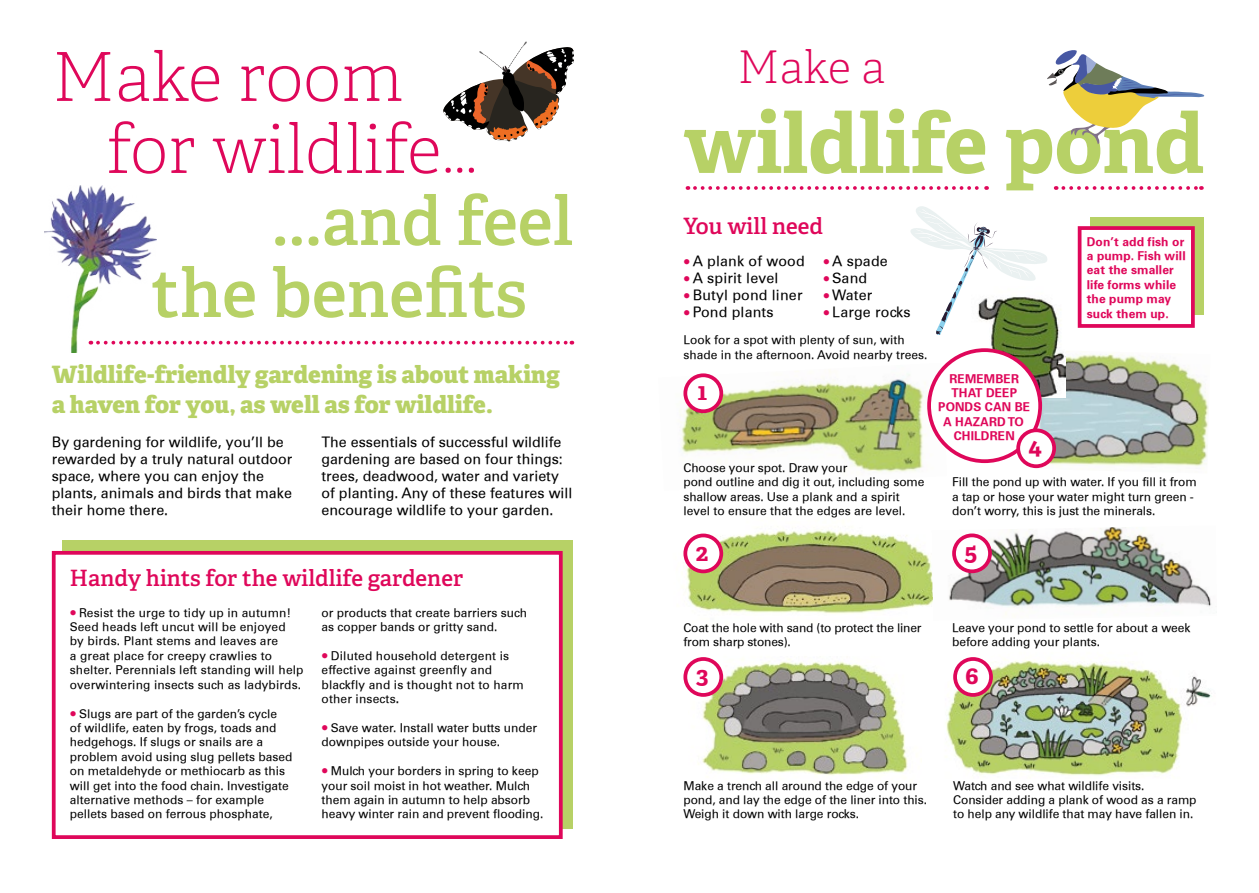
<style>
.page{position:relative;width:1259px;height:893px;background:#fff}
.page>*{position:absolute;margin:0;border:0;box-sizing:border-box;transform-origin:0 0}
.t1{font:700 82.5px "Adelle";color:#b7d166}
.t2{font:100 67.5px/72px "Adelle";color:#df075a}
.t3{font:600 67.5px/72px "Adelle";color:#b7d166}
.t4{font:100 45px "Adelle";color:#df075a}
.t5{font:700 24px "Adelle";color:#df075a}
.t6{font:800 23.85px/29.8px "Adelle";color:#b7d166}
.t7{font:600 22.5px "Adelle";color:#df075a}
.t8{font:14.25px/17.1px "Univers";color:#000}
.t9{font:12px/14.4px "Univers";color:#000}
.t10{font:700 12px/14.4px "Univers";letter-spacing:.01em;color:#df075a;text-align:center}
.s1{color:#df075a}
.s2{font-weight:700}
</style>
<div class="page">
<img style="left:680px;top:363px;width:267px;height:109px">
<img style="left:686px;top:529px;width:245px;height:85px">
<img style="left:688px;top:657px;width:220px;height:119px">
<img style="left:1035px;top:351px;width:174px;height:118px">
<img style="left:931px;top:527px;width:281px;height:88px">
<img style="left:946px;top:657px;width:265px;height:119px">
<img style="left:976px;top:304px;width:90px;height:93px">
<div style="left:1090px;top:217px;width:113px;height:98px;background:#b7d166"></div>
<svg style="left:910px;top:206px;width:139px;height:129px"></svg>
<div style="left:62px;top:540px;width:511px;height:288px;background:#b7d166"></div>
<div style="left:54px;top:553px;width:507px;height:284px;background:#fff"></div>
<div style="left:52px;top:551px;width:510px;height:288px;border:4px solid #df075a"></div>
<div style="left:444px;top:166px;width:8px;height:9px;border:2px solid #fff;border-radius:50%"></div>
<div style="left:455px;top:166px;width:9px;height:9px;border:2px solid #fff;border-radius:50%"></div>
<div style="left:467px;top:166px;width:9px;height:9px;border:2px solid #fff;border-radius:50%"></div>
<svg style="left:443px;top:41px;width:131px;height:101px"></svg>
<img style="left:44px;top:185px;width:113px;height:168px">
<svg style="left:98px;top:341px;width:474px;height:4px"></svg>
<svg style="left:695px;top:186px;width:292px;height:4px"></svg>
<div style="left:685px;top:659px;width:36px;height:36px;background:#fff;border-radius:50%"></div>
<div style="left:683px;top:657px;width:40px;height:40px;border:4px solid #df075a;border-radius:50%"></div>
<div style="left:685px;top:535px;width:36px;height:36px;background:#fff;border-radius:50%"></div>
<div style="left:683px;top:534px;width:40px;height:39px;border:4px solid #df075a;border-radius:50%"></div>
<div style="left:685px;top:375px;width:36px;height:36px;background:#fff;border-radius:50%"></div>
<div style="left:683px;top:373px;width:40px;height:40px;border:4px solid #df075a;border-radius:50%"></div>
<div style="left:954px;top:535px;width:36px;height:36px;background:#fff;border-radius:50%"></div>
<div style="left:952px;top:533px;width:40px;height:40px;border:4px solid #df075a;border-radius:50%"></div>
<div style="left:955px;top:659px;width:36px;height:36px;background:#fff;border-radius:50%"></div>
<div style="left:953px;top:657px;width:40px;height:40px;border:4px solid #df075a;border-radius:50%"></div>
<div style="left:929px;top:350px;width:111px;height:111px;background:#fff;border-radius:50%"></div>
<div style="left:927px;top:348px;width:115px;height:115px;border:4px solid #df075a;border-radius:50%"></div>
<svg style="left:1063px;top:186px;width:139px;height:4px"></svg>
<div style="left:1018px;top:430px;width:36px;height:36px;background:#fff;border-radius:50%"></div>
<div style="left:1016px;top:428px;width:40px;height:40px;border:4px solid #df075a;border-radius:50%"></div>
<div style="left:1079px;top:228px;width:114px;height:98px;background:#fff"></div>
<div style="left:1077px;top:226px;width:117px;height:102px;border:4px solid #df075a"></div>
<svg style="left:1047px;top:50px;width:157px;height:94px"></svg>
<h2 class="t2" style="left:106px;top:40px;width:373px;text-indent:-54px">Make room for wildlife...</h2>
<h2 class="t3" style="left:151px;top:182px;width:424px;text-indent:121px">...and feel the benefits</h2>
<h3 class="t6" style="left:52px;top:358px;width:510px">Wildlife-friendly gardening is about making a haven for you, as well as for wildlife.</h3>
<p class="t8" style="left:52px;top:433px;width:242px">By gardening for wildlife, you’ll be rewarded by a truly natural outdoor space, where you can enjoy the plants, animals and birds that make their home there.</p>
<p class="t8" style="left:321px;top:433px;width:252px">The essentials of successful wildlife gardening are based on four things: trees, deadwood, water and variety of planting. Any of these features will encourage wildlife to your garden.</p>
<h3 class="t7" style="left:70px;top:561px;width:395px">Handy hints for the wildlife gardener</h3>
<p class="t9" style="left:70px;top:605px;width:235px"><span class="s1">●</span> Resist the urge to tidy up in autumn!<br>Seed heads left uncut will be enjoyed<br>by birds. Plant stems and leaves are<br>a great place for creepy crawlies to shelter. Perennials left standing will help overwintering insects such as ladybirds.</p>
<p class="t9" style="left:70px;top:706px;width:224px"><span class="s1">●</span> Slugs are part of the garden’s cycle<br>of wildlife, eaten by frogs, toads and hedgehogs. If slugs or snails are a problem avoid using slug pellets based on metaldehyde or methiocarb as this will get into the food chain. Investigate alternative methods – for example pellets based on ferrous phosphate,</p>
<p class="t9" style="left:321px;top:605px;width:207px">or products that create barriers such as copper bands or gritty sand.</p>
<p class="t9" style="left:321px;top:648px;width:204px"><span class="s1">●</span> Diluted household detergent is effective against greenfly and blackfly and is thought not to harm other insects<span class="s2">.</span></p>
<p class="t9" style="left:321px;top:720px;width:217px"><span class="s1">●</span> Save water. Install water butts under downpipes outside your house.</p>
<p class="t9" style="left:321px;top:764px;width:223px"><span class="s1">●</span> Mulch your borders in spring to keep your soil moist in hot weather. Mulch them again in autumn to help absorb heavy winter rain and prevent flooding.</p>
<h3 class="t4" style="left:737px;top:36px;width:149px">Make a</h3>
<h1 class="t1" style="left:683px;top:91px;width:522px">wildlife pond</h1>
<h3 class="t7" style="left:683px;top:210px;width:141px">You will need</h3>
<p class="t8" style="left:683px;top:252px;width:123px"><span class="s1">●</span> A plank of wood</p>
<p class="t8" style="left:683px;top:269px;width:97px"><span class="s1">●</span> A spirit level</p>
<p class="t8" style="left:683px;top:286px;width:121px"><span class="s1">●</span> Butyl pond liner</p>
<p class="t8" style="left:683px;top:304px;width:92px"><span class="s1">●</span> Pond plants</p>
<p class="t8" style="left:823px;top:252px;width:66px"><span class="s1">●</span> A spade</p>
<p class="t8" style="left:823px;top:269px;width:46px"><span class="s1">●</span> Sand</p>
<p class="t8" style="left:823px;top:286px;width:51px"><span class="s1">●</span> Water</p>
<p class="t8" style="left:823px;top:304px;width:89px"><span class="s1">●</span> Large rocks</p>
<p class="t9" style="left:683px;top:333px;width:245px">Look for a spot with plenty of sun, with shade in the afternoon. Avoid nearby trees.</p>
<h3 class="t5" style="left:697px;top:377px;width:11px">1</h3>
<p class="t9" style="left:683px;top:460px;width:242px">Choose your spot. Draw your<br>pond outline and dig it out, including some shallow areas. Use a plank and a spirit level to ensure that the edges are level.</p>
<h3 class="t5" style="left:696px;top:537px;width:14px">2</h3>
<p class="t10" style="left:938px;top:371px;width:94px">REMEMBER<br>THAT DEEP<br>PONDS CAN BE<br>A HAZARD TO<br>CHILDREN</p>
<h3 class="t5" style="left:1028px;top:432px;width:15px">4</h3>
<p class="t10" style="left:1086px;top:234px;width:100px;text-align:left">Don’t add fish or a pump. Fish will eat the smaller life forms while the pump may suck them up.</p>
<p class="t9" style="left:952px;top:475px;width:246px">Fill the pond up with water. If you fill it from a tap or hose your water might turn green - don’t worry, this is just the minerals.</p>
<h3 class="t5" style="left:964px;top:537px;width:15px">5</h3>
<p class="t9" style="left:683px;top:620px;width:240px">Coat the hole with sand (to protect the liner from sharp stones).</p>
<h3 class="t5" style="left:696px;top:660px;width:14px">3</h3>
<p class="t9" style="left:952px;top:620px;width:240px">Leave your pond to settle for about a week before adding your plants.</p>
<h3 class="t5" style="left:965px;top:660px;width:15px">6</h3>
<p class="t9" style="left:683px;top:778px;width:245px">Make a trench all around the edge of your pond, and lay the edge of the liner into this.<br>Weigh it down with large rocks.</p>
<p class="t9" style="left:953px;top:778px;width:245px">Watch and see what wildlife visits.<br>Consider adding a plank of wood as a ramp to help any wildlife that may have fallen in.</p>
</div>
